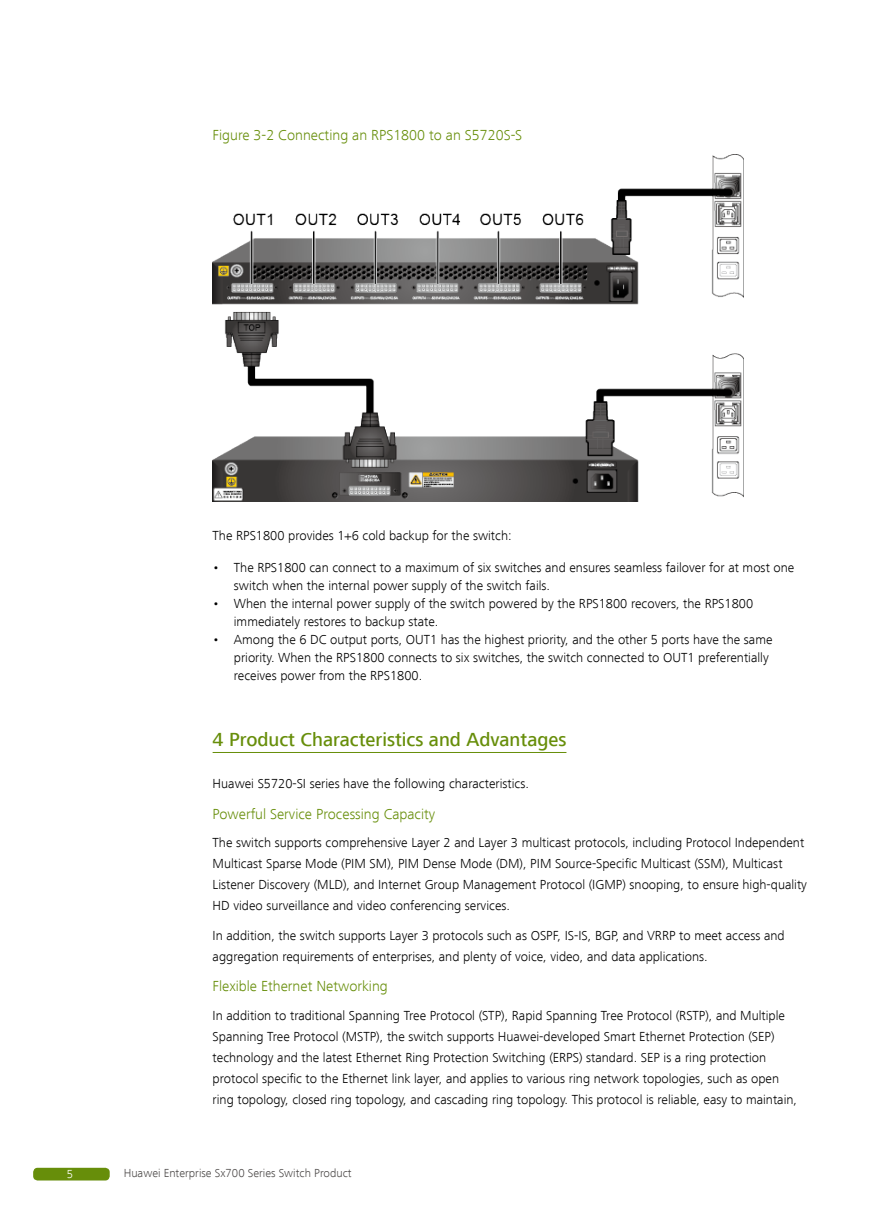
<style>
.page{position:relative;width:893px;height:1212px;background:#fff}
.page>*{position:absolute;margin:0;border:0;box-sizing:border-box;transform-origin:0 0}
.t1{font:500 19.5px "Frutiger Next LT";color:#678e0a}
.t2{font:300 15px "Frutiger Next LT";color:#678e0a}
.t3{font:300 13.5px/21px "Frutiger Next LT";color:#000}
.t4{font:300 12px "Frutiger Next LT";color:#4c4948}
.t5{font:300 12px "Frutiger Next LT";color:#fff}
</style>
<div class="page">
<img style="left:213px;top:154px;width:531px;height:348px">
<hr style="left:213px;top:752px;width:353px;height:1px;background:#678e0a">
<div style="left:33px;top:1168px;width:77px;height:12px;background:#678e0a;border-radius:4px"></div>
<p class="t2" style="left:213px;top:126px;width:311px">Figure 3-2 Connecting an RPS1800 to an S5720S-S</p>
<p class="t3" style="left:213px;top:525px;width:301px">The RPS1800 provides 1+6 cold backup for the switch:</p>
<p class="t3" style="left:234px;top:559px;width:562px;line-height:18px;text-indent:-21px">• The RPS1800 can connect to a maximum of six switches and ensures seamless failover for at most one switch when the internal power supply of the switch fails.</p>
<p class="t3" style="left:234px;top:595px;width:521px;line-height:18px;text-indent:-21px">• When the internal power supply of the switch powered by the RPS1800 recovers, the RPS1800 immediately restores to backup state.</p>
<p class="t3" style="left:234px;top:631px;width:540px;line-height:18px;text-indent:-21px">• Among the 6 DC output ports, OUT1 has the highest priority, and the other 5 ports have the same priority. When the RPS1800 connects to six switches, the switch connected to OUT1 preferentially receives power from the RPS1800.</p>
<h1 class="t1" style="left:213px;top:729px;width:355px">4 Product Characteristics and Advantages</h1>
<p class="t3" style="left:213px;top:773px;width:318px">Huawei S5720-SI series have the following characteristics.</p>
<p class="t2" style="left:213px;top:805px;width:224px">Powerful Service Processing Capacity</p>
<p class="t3" style="left:213px;top:832px;width:596px">The switch supports comprehensive Layer 2 and Layer 3 multicast protocols, including Protocol Independent Multicast Sparse Mode (PIM SM), PIM Dense Mode (DM), PIM Source-Specific Multicast (SSM), Multicast Listener Discovery (MLD), and Internet Group Management Protocol (IGMP) snooping, to ensure high-quality HD video surveillance and video conferencing services.</p>
<p class="t3" style="left:213px;top:925px;width:574px">In addition, the switch supports Layer 3 protocols such as OSPF, IS-IS, BGP, and VRRP to meet access and aggregation requirements of enterprises, and plenty of voice, video, and data applications.</p>
<p class="t2" style="left:213px;top:978px;width:177px">Flexible Ethernet Networking</p>
<p class="t3" style="left:213px;top:1005px;width:586px">In addition to traditional Spanning Tree Protocol (STP), Rapid Spanning Tree Protocol (RSTP), and Multiple Spanning Tree Protocol (MSTP), the switch supports Huawei-developed Smart Ethernet Protection (SEP) technology and the latest Ethernet Ring Protection Switching (ERPS) standard. SEP is a ring protection protocol specific to the Ethernet link layer, and applies to various ring network topologies, such as open ring topology, closed ring topology, and cascading ring topology. This protocol is reliable, easy to maintain,</p>
<p class="t5" style="left:67px;top:1167px;width:8px">5</p>
<p class="t4" style="left:124px;top:1167px;width:229px">Huawei Enterprise Sx700 Series Switch Product</p>
</div>
